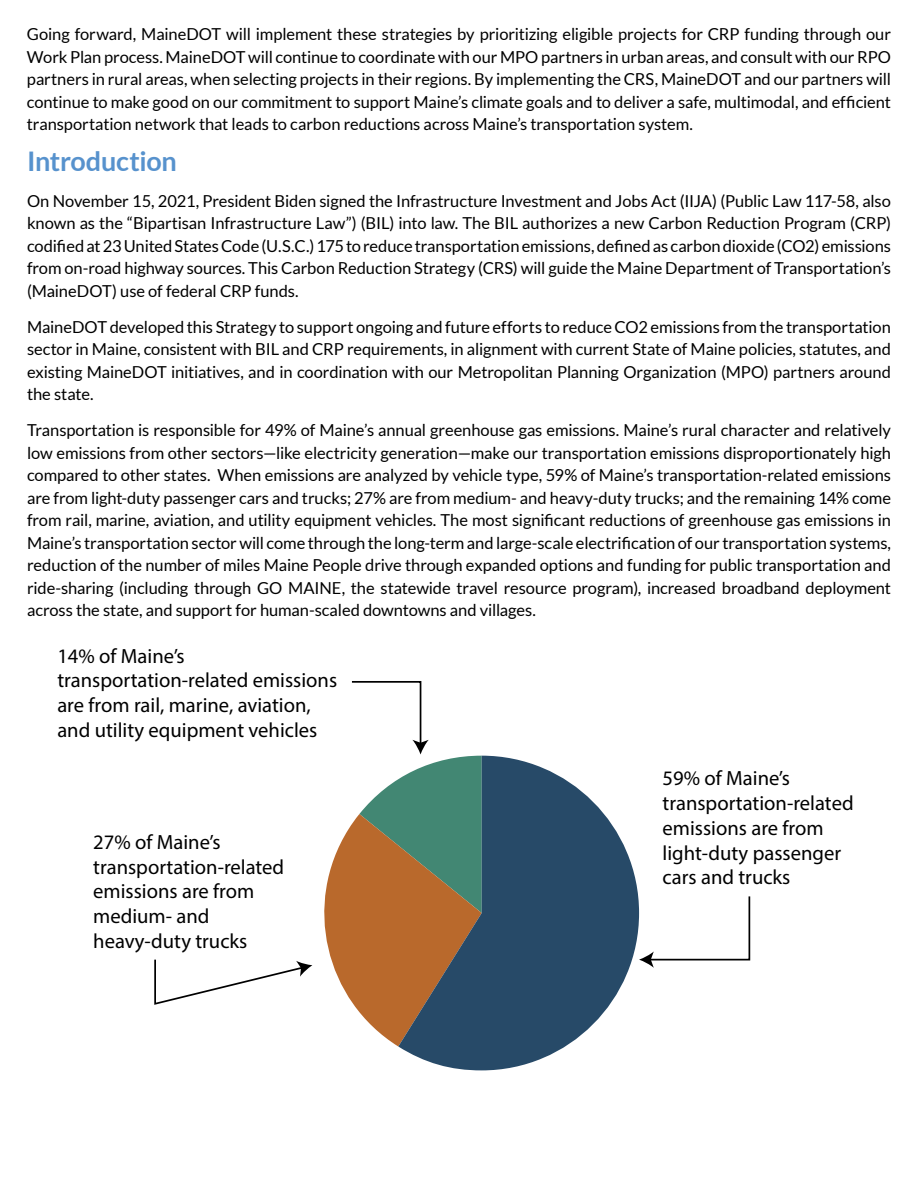
<style>
.page{position:relative;width:918px;height:1188px;background:#fff}
.page>*{position:absolute;margin:0;border:0;box-sizing:border-box;transform-origin:0 0}
.t1{font:700 27px "Lato";letter-spacing:-.01em;color:#5792cd}
.t2{font:20.7px/24.8px "Myriad Pro";color:#000}
.t3{font:16.5px/22.5px "Lato";letter-spacing:-.005em;color:#000;text-align:justify}
</style>
<div class="page">
<svg style="left:154px;top:681px;width:328px;height:366px"></svg>
<svg style="left:398px;top:756px;width:241px;height:314px;fill:#274a68"></svg>
<svg style="left:639px;top:896px;width:112px;height:72px"></svg>
<p class="t3" style="left:27px;top:23px;width:866px">Going forward, MaineDOT will implement these strategies by prioritizing eligible projects for CRP funding through our Work Plan process. MaineDOT will continue to coordinate with our MPO partners in urban areas, and consult with our RPO partners in rural areas, when selecting projects in their regions. By implementing the CRS, MaineDOT and our partners will</p>
<p class="t3" style="left:27px;top:90px;width:865px">continue to make good on our commitment to support Maine’s climate goals and to deliver a safe, multimodal, and efficient</p>
<p class="t3" style="left:27px;top:113px;width:667px">transportation network that leads to carbon reductions across Maine’s transportation system.</p>
<h2 class="t1" style="left:27px;top:145px;width:151px">Introduction</h2>
<p class="t3" style="left:27px;top:189px;width:866px">On November 15, 2021, President Biden signed the Infrastructure Investment and Jobs Act (IIJA) (Public Law 117-58, also known as the “Bipartisan Infrastructure Law”) (BIL) into law. The BIL authorizes a new Carbon Reduction Program (CRP)</p>
<p class="t3" style="left:27px;top:234px;width:866px">codifiedat23UnitedStatesCode(U.S.C.)175 toreducetransportationemissions, definedas carbondioxide(CO2)emissions</p>
<p class="t3" style="left:27px;top:257px;width:866px">from on-road highway sources. This Carbon Reduction Strategy (CRS) will guide the Maine Department of Transportation’s (MaineDOT) use of federal CRP funds.</p>
<p class="t3" style="left:27px;top:315px;width:866px">MaineDOT developed this Strategy to support ongoing and future efforts to reduce CO2 emissions from the transportation sector in Maine, consistent with BIL and CRP requirements, in alignment with current State of Maine policies, statutes, and existing MaineDOT initiatives, and in coordination with our Metropolitan Planning Organization (MPO) partners around the state.</p>
<p class="t3" style="left:27px;top:419px;width:866px">Transportation is responsible for 49% of Maine’s annual greenhouse gas emissions. Maine’s rural character and relatively low emissions from other sectors—like electricity generation—make our transportation emissions disproportionately high compared to other states. When emissions are analyzed by vehicle type, 59% of Maine’s transportation-related emissions are from light-duty passenger cars and trucks; 27% are from medium- and heavy-duty trucks; and the remaining 14% come</p>
<p class="t3" style="left:27px;top:509px;width:866px">from rail, marine, aviation, and utility equipment vehicles. The most significant reductions of greenhouse gas emissions in<br>Maine’s transportation sector will come through the long-term and large-scale electrification of our transportation systems,</p>
<p class="t3" style="left:27px;top:554px;width:866px">reduction of the number of miles Maine People drive through expanded options and funding for public transportation and ride-sharing (including through GO MAINE, the statewide travel resource program), increased broadband deployment across the state, and support for human-scaled downtowns and villages.</p>
<p class="t2" style="left:57px;top:643px;width:281px">14% of Maine’s transportation-related emissions are from rail, marine, aviation, and utility equipment vehicles</p>
<h3 class="t2" style="left:93px;top:829px;width:193px">27% of Maine’s transportation-related emissions are from medium- and heavy-duty trucks</h3>
<h3 class="t2" style="left:663px;top:766px;width:193px">59% of Maine’s transportation-related emissions are from light-duty passenger cars and trucks</h3>
</div>
